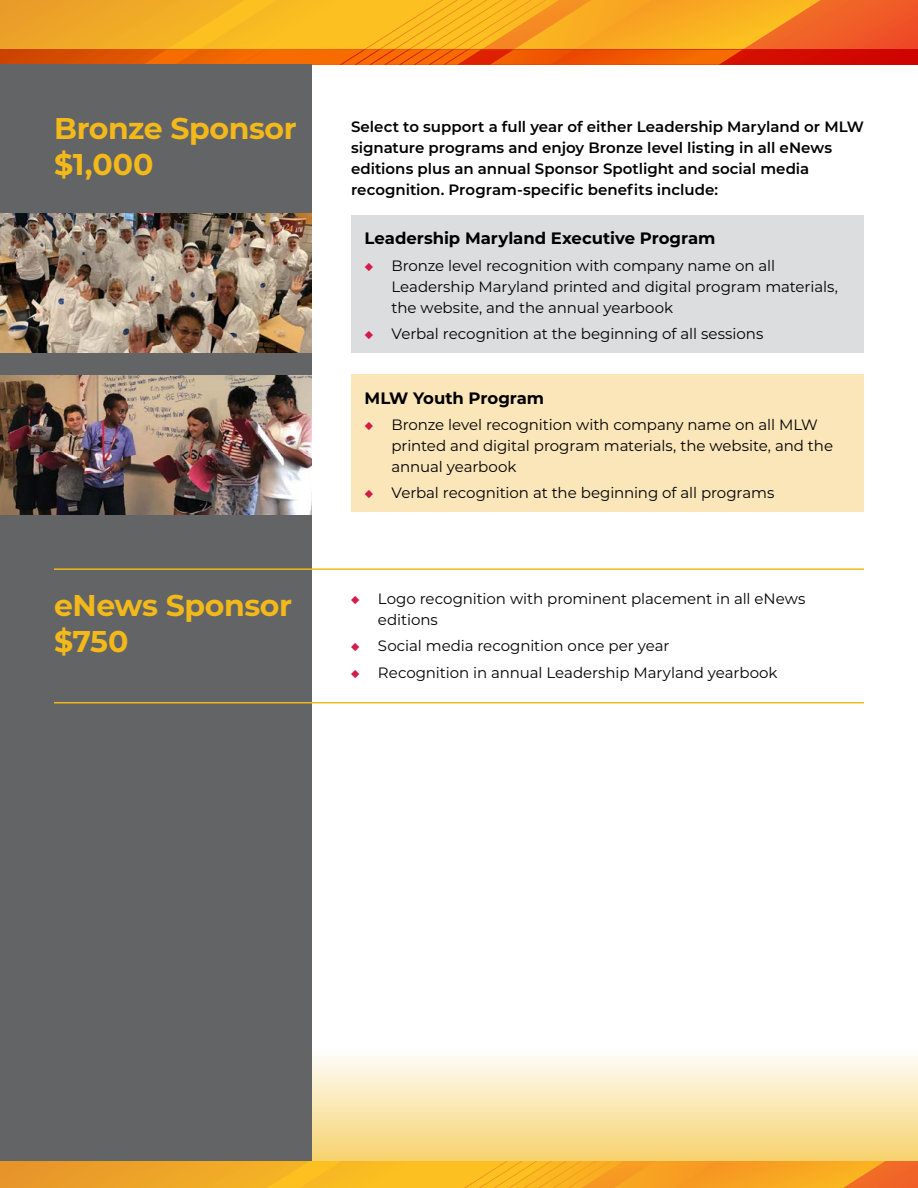
<style>
.page{position:relative;width:918px;height:1188px;background:#fff}
.page>*{position:absolute;margin:0;border:0;box-sizing:border-box;transform-origin:0 0}
.t1{font:700 30px/36px "Montserrat";letter-spacing:-.015em;color:#f3b91a}
.t2{font:700 16.5px "Montserrat";letter-spacing:-.005em;color:#000}
.t3{font:15px/21px "Montserrat";letter-spacing:-.005em;color:#000}
.t4{font:600 15px/21px "Montserrat";color:#000}
.s1{font-weight:700;color:#d21d49}
</style>
<div class="page">
<svg style="left:0;top:0;width:918px;height:50px;background:#ed8826"></svg>
<svg style="left:0;top:50px;width:918px;height:15px;background:#ce3504"></svg>
<svg style="left:143px;top:0;width:699px;height:65px;background:#f49619"></svg>
<svg style="left:0;top:1161px;width:918px;height:27px;background:#ec9a28"></svg>
<svg style="left:246px;top:1161px;width:639px;height:27px;background:#f8ad21"></svg>
<div style="left:0;top:1049px;width:918px;height:112px;background:linear-gradient(to bottom,#fefefe,#f7d36f)"></div>
<div style="left:351px;top:215px;width:513px;height:138px;background:#dcddde"></div>
<div style="left:351px;top:374px;width:513px;height:138px;background:#fbe6ba"></div>
<div style="left:0;top:65px;width:312px;height:1096px;background:#636466"></div>
<img style="left:0;top:375px;width:312px;height:139px">
<img style="left:0;top:213px;width:312px;height:139px">
<hr style="left:54px;top:568px;width:810px;height:2px;background:#f3b91a">
<hr style="left:54px;top:702px;width:810px;height:1px;background:#f3b91a">
<h1 class="t1" style="left:54px;top:109px;width:244px">Bronze Sponsor $1,000</h1>
<h1 class="t1" style="left:54px;top:586px;width:240px">eNews Sponsor $750</h1>
<p class="t4" style="left:351px;top:116px;width:514px">Select to support a full year of either Leadership Maryland or MLW signature programs and enjoy Bronze level listing in all eNews editions plus an annual Sponsor Spotlight and social media recognition. Program-specific benefits include:</p>
<p class="t2" style="left:364px;top:226px;width:352px">Leadership Maryland Executive Program</p>
<p class="t3" style="left:391px;top:254px;width:448px;text-indent:-27px"><span class="s1">◆</span> Bronze level recognition with company name on all<br>Leadership Maryland printed and digital program materials, the website, and the annual yearbook</p>
<p class="t3" style="left:364px;top:323px;width:400px"><span class="s1">◆</span> Verbal recognition at the beginning of all sessions</p>
<p class="t2" style="left:364px;top:386px;width:181px">MLW Youth Program</p>
<p class="t3" style="left:391px;top:414px;width:443px;text-indent:-27px"><span class="s1">◆</span> Bronze level recognition with company name on all MLW printed and digital program materials, the website, and the annual yearbook</p>
<p class="t3" style="left:364px;top:482px;width:412px"><span class="s1">◆</span> Verbal recognition at the beginning of all programs</p>
<p class="t3" style="left:378px;top:587px;width:429px;text-indent:-27px"><span class="s1">◆</span> Logo recognition with prominent placement in all eNews editions</p>
<p class="t3" style="left:351px;top:635px;width:320px"><span class="s1">◆</span> Social media recognition once per year</p>
<p class="t3" style="left:351px;top:661px;width:428px"><span class="s1">◆</span> Recognition in annual Leadership Maryland yearbook</p>
</div>
